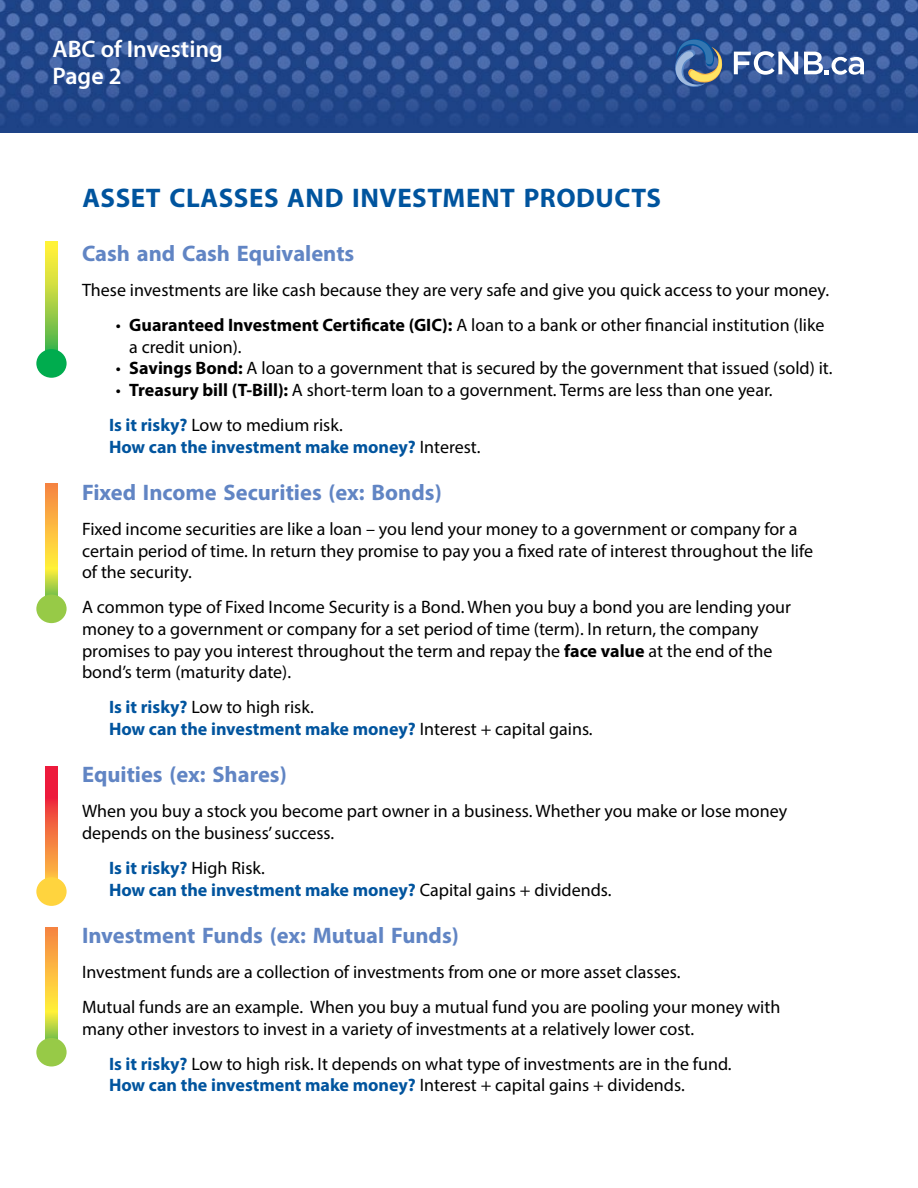
<style>
.page{position:relative;width:918px;height:1188px;background:#fff}
.page>*{position:absolute;margin:0;border:0;box-sizing:border-box;transform-origin:0 0}
.t1{font:700 27px "Myriad Pro";letter-spacing:.02em;color:#00549e}
.t2{font:600 24px/27px "Myriad Pro";color:#fff}
.t3{font:700 22.5px "Myriad Pro";color:#6185c4}
.t4{font:18px/21.6px "Myriad Pro";color:#000}
.t5{font:700 18px/21.6px "Myriad Pro";color:#00549e}
.s1{font-weight:700}
.s2{font-weight:700;color:#00549e}
.s3{font-weight:400;color:#000}
</style>
<div class="page">
<img style="left:0;top:0;width:918px;height:132px">
<svg style="left:734px;top:51px;width:64px;height:24px"></svg>
<svg style="left:804px;top:52px;width:60px;height:23px"></svg>
<svg style="left:674px;top:37px;width:48px;height:51px;background:#547296"></svg>
<svg style="left:45px;top:242px;width:13px;height:108px"></svg>
<div style="left:36px;top:349px;width:31px;height:29px;background:#00ac4e;border-radius:50%"></div>
<svg style="left:45px;top:484px;width:13px;height:112px"></svg>
<div style="left:36px;top:595px;width:31px;height:28px;background:#97ca47;border-radius:50%"></div>
<svg style="left:45px;top:767px;width:13px;height:111px"></svg>
<div style="left:36px;top:877px;width:31px;height:29px;background:#ffd43e;border-radius:50%"></div>
<svg style="left:45px;top:927px;width:13px;height:112px"></svg>
<div style="left:36px;top:1038px;width:31px;height:28px;background:#97ca47;border-radius:50%"></div>
<h2 class="t2" style="left:52px;top:35px;width:172px">ABC of Investing<br>Page 2</h2>
<h1 class="t1" style="left:82px;top:180px;width:580px">ASSET CLASSES AND INVESTMENT PRODUCTS</h1>
<p class="t3" style="left:82px;top:239px;width:274px">Cash and Cash Equivalents</p>
<p class="t4" style="left:82px;top:279px;width:748px">These investments are like cash because they are very safe and give you quick access to your money.</p>
<p class="t4" style="left:129px;top:314px;width:697px;text-indent:-14px">• <span class="s1">Guaranteed Investment Certificate (GIC):</span> A loan to a bank or other financial institution (like a credit union).</p>
<p class="t4" style="left:116px;top:357px;width:718px">• <span class="s1">Savings Bond:</span> A loan to a government that is secured by the government that issued (sold) it.</p>
<p class="t4" style="left:109px;top:372px;width:665px;line-height:35.1px;text-indent:7px">• <span class="s1">Treasury bill (T-Bill):</span> A short-term loan to a government. Terms are less than one year.<br><span class="s2">Is it risky?</span> Low to medium risk.</p>
<p class="t5" style="left:109px;top:435px;width:373px">How can the investment make money? <span class="s3">Interest.</span></p>
<p class="t3" style="left:82px;top:478px;width:361px">Fixed Income Securities (ex: Bonds)</p>
<p class="t4" style="left:82px;top:518px;width:733px">Fixed income securities are like a loan – you lend your money to a government or company for a certain period of time. In return they promise to pay you a fixed rate of interest throughout the life of the security.</p>
<p class="t4" style="left:82px;top:596px;width:710px">A common type of Fixed Income Security is a Bond. When you buy a bond you are lending your money to a government or company for a set period of time (term). In return, the company promises to pay you interest throughout the term and repay the <span class="s1">face value</span> at the end of the bond’s term (maturity date).</p>
<p class="t5" style="left:109px;top:696px;width:485px">Is it risky? <span class="s3">Low to high risk.<br></span>How can the investment make money? <span class="s3">Interest + capital gains.</span></p>
<p class="t3" style="left:82px;top:760px;width:206px">Equities (ex: Shares)</p>
<p class="t4" style="left:82px;top:800px;width:707px">When you buy a stock you become part owner in a business. Whether you make or lose money depends on the business’ success.</p>
<p class="t5" style="left:109px;top:857px;width:504px">Is it risky? <span class="s3">High Risk.<br></span>How can the investment make money? <span class="s3">Capital gains + dividends.</span></p>
<p class="t3" style="left:82px;top:921px;width:378px">Investment Funds (ex: Mutual Funds)</p>
<p class="t4" style="left:82px;top:954px;width:700px;line-height:35.1px">Investment funds are a collection of investments from one or more asset classes.<br>Mutual funds are an example. When you buy a mutual fund you are pooling your money with</p>
<p class="t4" style="left:109px;top:1011px;width:624px;line-height:35.1px;text-indent:-27px">many other investors to invest in a variety of investments at a relatively lower cost.<br><span class="s2">Is it risky?</span> Low to high risk. It depends on what type of investments are in the fund.</p>
<p class="t4" style="left:109px;top:1074px;width:577px"><span class="s2">How can the investment make money?</span> Interest + capital gains + dividends.</p>
</div>
